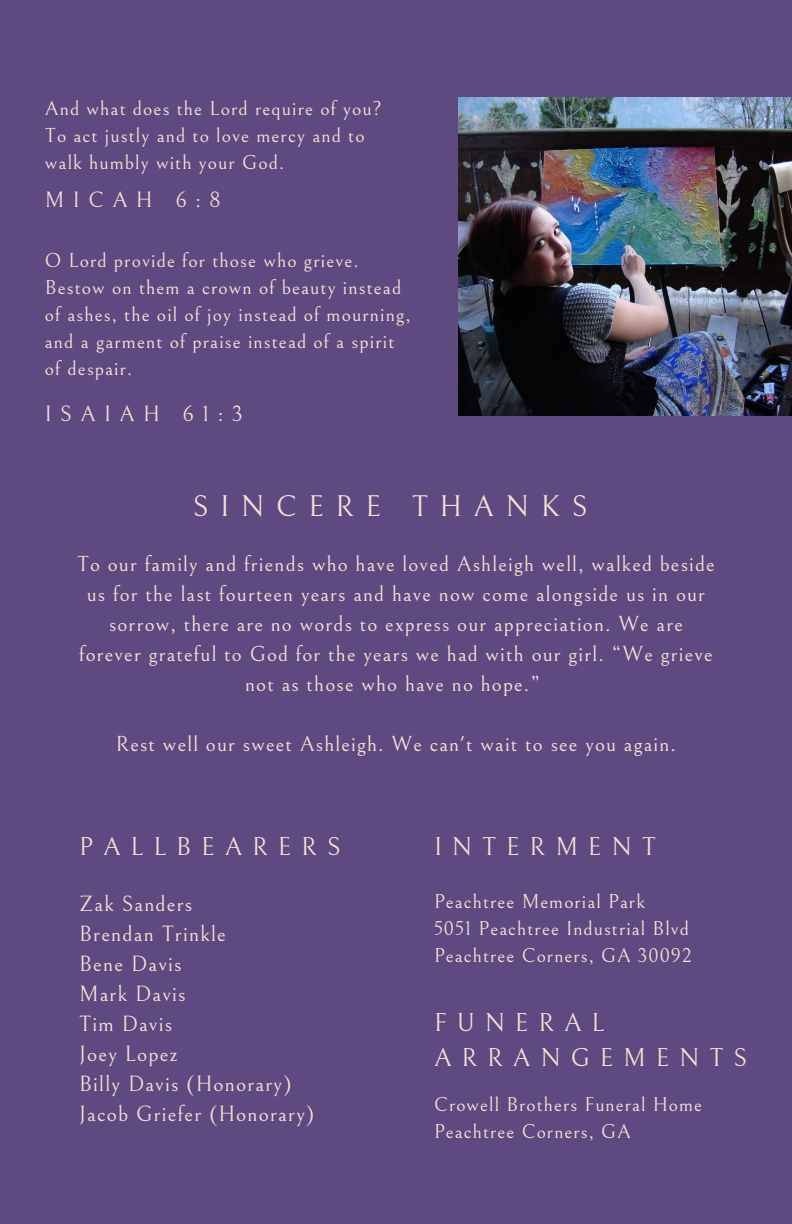
<style>
.page{position:relative;width:792px;height:1224px;background:#5e4a80}
.page>*{position:absolute;margin:0;border:0;box-sizing:border-box;transform-origin:0 0}
.t1{font:29.6px "Bellefair";letter-spacing:.39em;color:#f6e0d7}
.t2{font:25.4px "Bellefair";letter-spacing:.39em;color:#f6e0d7}
.t3{font:22px "Bellefair";letter-spacing:.39em;color:#f6e0d7}
.t4{font:21.8px "Bellefair";letter-spacing:.055em;color:#f6e0d7}
.t5{font:21.4px/30px "Bellefair";letter-spacing:.055em;color:#f6e0d7;text-align:center}
.t6{font:20px/27px "Bellefair";letter-spacing:.055em;color:#f6e0d7}
.t7{font:19.8px "Bellefair";letter-spacing:.055em;color:#f6e0d7}
</style>
<div class="page">
<img style="left:458px;top:97px;width:334px;height:318px">
<p class="t6" style="left:45px;top:95px;width:338px">And what does the Lord require of you?</p>
<p class="t6" style="left:45px;top:122px;width:321px">To act justly and to love mercy and to</p>
<p class="t6" style="left:45px;top:149px;width:241px">walk humbly with your God.</p>
<p class="t3" style="left:45px;top:188px;width:177px">MICAH 6:8</p>
<p class="t6" style="left:45px;top:247px;width:367px">O Lord provide for those who grieve.<br>Bestow on them a crown of beauty instead of ashes, the oil of joy instead of mourning, and a garment of praise instead of a spirit of despair.</p>
<p class="t3" style="left:45px;top:402px;width:199px">ISAIAH 61:3</p>
<p class="t1" style="left:193px;top:490px;width:396px">SINCERE THANKS</p>
<p class="t5" style="left:77px;top:550px;width:639px">To our family and friends who have loved Ashleigh well, walked beside us for the last fourteen years and have now come alongside us in our sorrow, there are no words to express our appreciation. We are forever grateful to God for the years we had with our girl. “We grieve not as those who have no hope.”</p>
<p class="t5" style="left:116px;top:730px;width:562px">Rest well our sweet Ashleigh. We can't wait to see you again.</p>
<p class="t2" style="left:79px;top:833px;width:263px">PALLBEARERS</p>
<p class="t4" style="left:79px;top:892px;width:115px">Zak Sanders</p>
<p class="t4" style="left:79px;top:922px;width:148px">Brendan Trinkle</p>
<p class="t4" style="left:79px;top:952px;width:104px">Bene Davis</p>
<p class="t4" style="left:79px;top:982px;width:108px">Mark Davis</p>
<p class="t4" style="left:79px;top:1012px;width:95px">Tim Davis</p>
<p class="t4" style="left:79px;top:1042px;width:100px">Joey Lopez</p>
<p class="t4" style="left:79px;top:1072px;width:214px">Billy Davis (Honorary)</p>
<p class="t4" style="left:79px;top:1102px;width:237px">Jacob Griefer (Honorary)</p>
<p class="t2" style="left:434px;top:833px;width:223px">INTERMENT</p>
<p class="t7" style="left:434px;top:891px;width:212px">Peachtree Memorial Park</p>
<p class="t7" style="left:434px;top:918px;width:257px">5051 Peachtree Industrial Blvd</p>
<p class="t7" style="left:434px;top:945px;width:259px">Peachtree Corners, GA 30092</p>
<p class="t2" style="left:434px;top:1009px;width:172px">FUNERAL</p>
<p class="t2" style="left:434px;top:1044px;width:315px">ARRANGEMENTS</p>
<p class="t7" style="left:434px;top:1094px;width:270px">Crowell Brothers Funeral Home</p>
<p class="t7" style="left:434px;top:1121px;width:198px">Peachtree Corners, GA</p>
</div>
